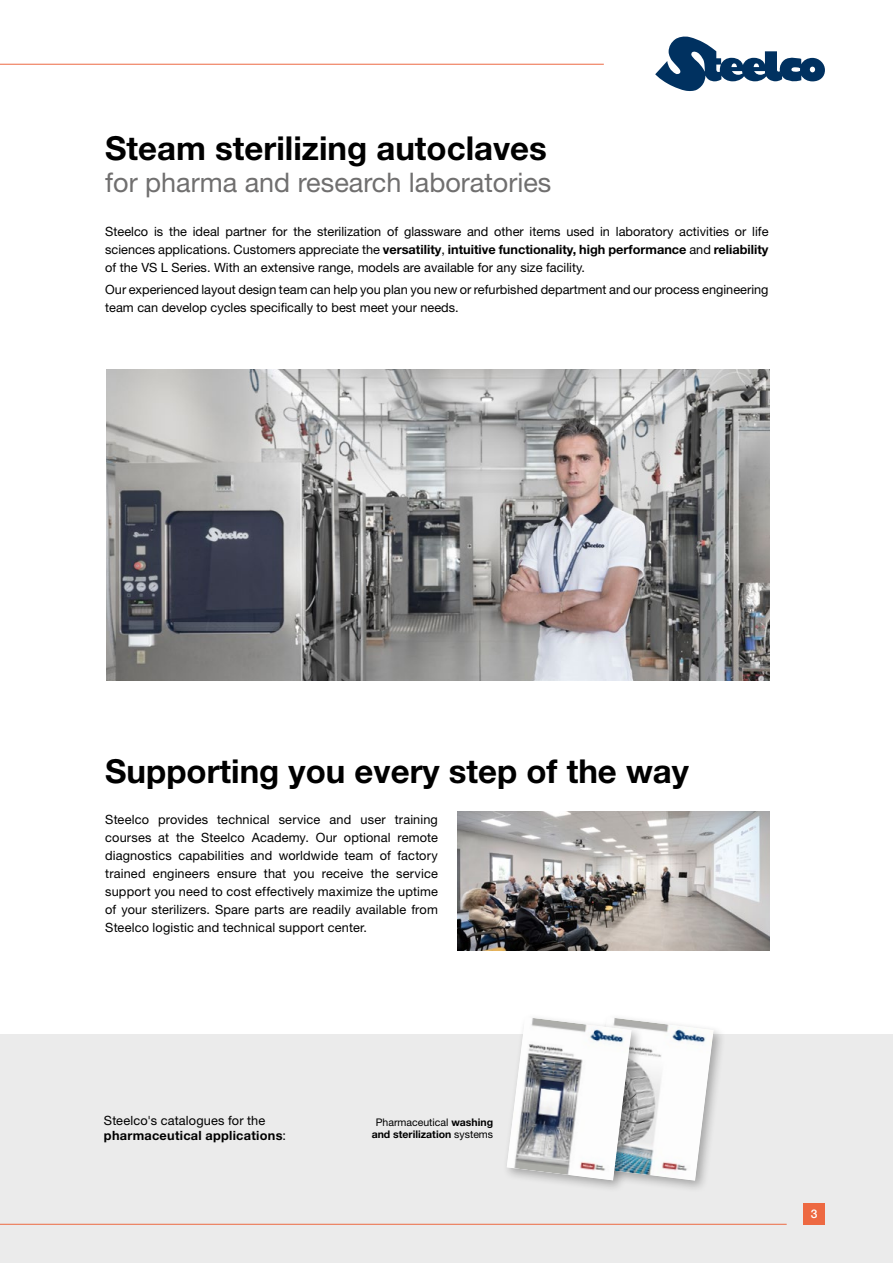
<style>
.page{position:relative;width:893px;height:1263px;background:#fff}
.page>*{position:absolute;margin:0;border:0;box-sizing:border-box;transform-origin:0 0}
.t1{font:700 33px "Helvetica Neue LT Std";color:#000}
.t2{font:27px "Helvetica Neue LT Std";color:#706f6f}
.t3{font:12.75px/18px "Helvetica Neue LT Std";color:#000;text-align:justify}
.t4{font:500 12px "Helvetica Neue LT Std";color:#fff}
.t5{font:700 10.5px/12.6px "Helvetica Neue LT Std";color:#000;text-align:center}
.s1{font-weight:700}
.s2{font-weight:400}
</style>
<div class="page">
<div style="left:0;top:1034px;width:893px;height:229px;background:#ebebeb"></div>
<div style="left:584px;top:1013px;width:142px;height:180px;background:#000;opacity:.3"></div>
<div style="left:502px;top:1013px;width:142px;height:180px;background:#000;opacity:.3"></div>
<svg style="left:507px;top:1017px;width:206px;height:164px"></svg>
<img style="left:507px;top:1017px;width:124px;height:163px">
<img style="left:457px;top:811px;width:312px;height:139px">
<img style="left:106px;top:369px;width:664px;height:311px">
<svg style="left:655px;top:37px;width:170px;height:54px"></svg>
<hr style="left:0;top:64px;width:604px;height:1px;background:#ed6942">
<div style="left:804px;top:1203px;width:21px;height:22px;background:#ed6942"></div>
<hr style="left:0;top:1224px;width:787px;height:1px;background:#ed6942">
<h1 class="t1" style="left:105px;top:127px;width:443px">Steam sterilizing autoclaves</h1>
<h2 class="t2" style="left:105px;top:166px;width:448px">for pharma and research laboratories</h2>
<p class="t3" style="left:105px;top:222px;width:665px">Steelco is the ideal partner for the sterilization of glassware and other items used in laboratory activities or life sciences applications. Customers appreciate the <span class="s1">versatility</span>, <span class="s1">intuitive functionality, high performance</span> and <span class="s1">reliability </span>of the VS L Series. With an extensive range, models are available for any size facility.</p>
<p class="t3" style="left:105px;top:280px;width:665px">Our experienced layout design team can help you plan you new or refurbished department and our process engineering team can develop cycles specifically to best meet your needs.</p>
<h1 class="t1" style="left:105px;top:750px;width:585px">Supporting you every step of the way</h1>
<p class="t3" style="left:105px;top:811px;width:334px">Steelco provides technical service and user training courses at the Steelco Academy. Our optional remote diagnostics capabilities and worldwide team of factory trained engineers ensure that you receive the service support you need to cost effectively maximize the uptime of your sterilizers. Spare parts are readily available from Steelco logistic and technical support center.</p>
<p class="t3" style="left:104px;top:1113px;width:184px;line-height:15.3px">Steelco's catalogues for the <span class="s1">pharmaceutical applications</span>:</p>
<p class="t5" style="left:372px;top:1115px;width:123px"><span class="s2">Pharmaceutical</span> washing and sterilization <span class="s2">systems</span></p>
<p class="t4" style="left:811px;top:1207px;width:8px">3</p>
</div>
